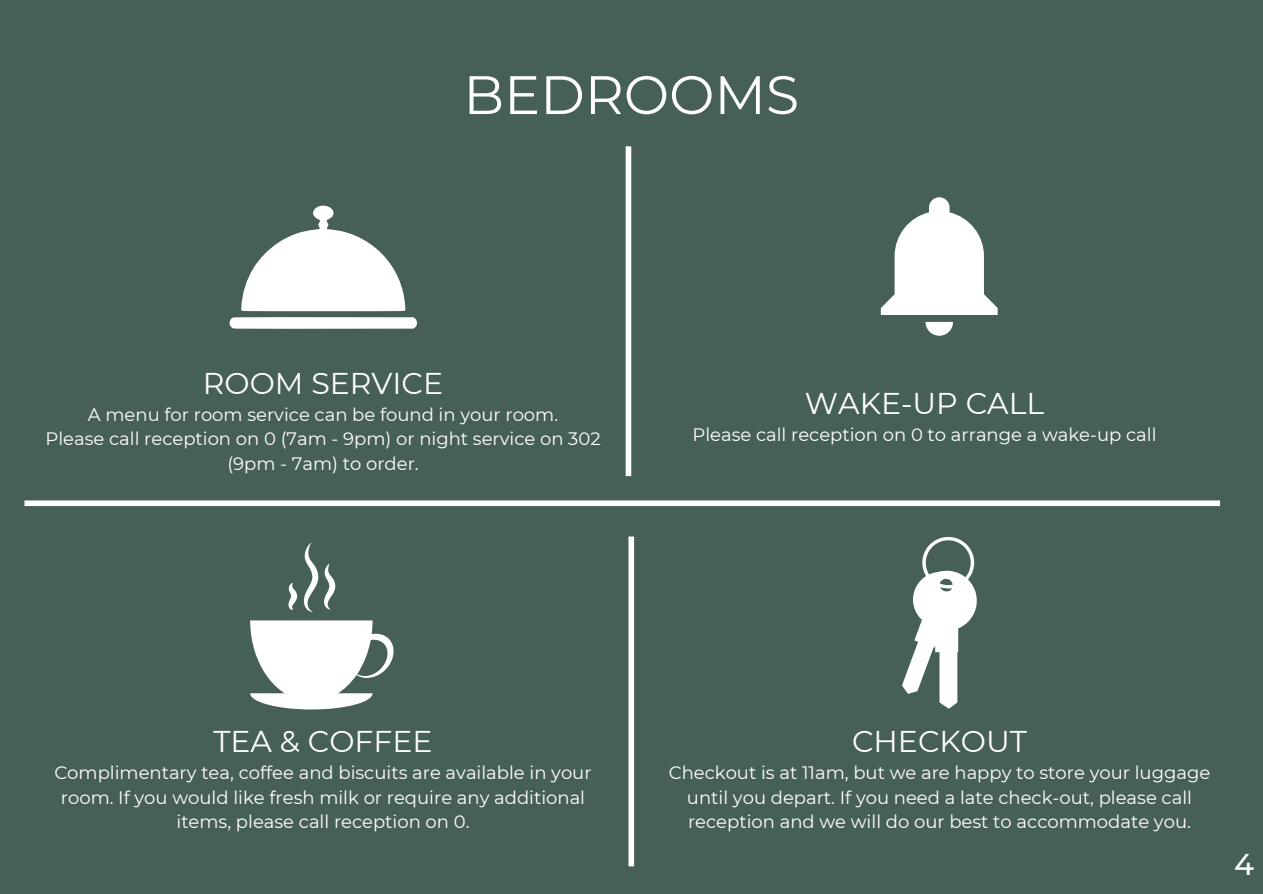
<style>
.page{position:relative;width:1263px;height:894px;background:#fff}
.page>*{position:absolute;margin:0;border:0;box-sizing:border-box;transform-origin:0 0}
.t1{font:54px "Montserrat";color:#fff}
.t2{font:30px "Montserrat";color:#fff}
.t3{font:500 30px "Montserrat";color:#fff}
.t4{font:18px/24.8px "Montserrat";color:#fff;text-align:center}
</style>
<div class="page">
<div style="left:0;top:0;width:1263px;height:893px;background:#466057"></div>
<svg style="left:241px;top:205px;width:164px;height:106px"></svg>
<svg style="left:229px;top:317px;width:188px;height:12px;background:#f4f5f5"></svg>
<svg style="left:881px;top:197px;width:117px;height:138px"></svg>
<svg style="left:250px;top:620px;width:144px;height:89px"></svg>
<svg style="left:304px;top:543px;width:14px;height:70px"></svg>
<svg style="left:324px;top:563px;width:11px;height:47px"></svg>
<svg style="left:288px;top:583px;width:9px;height:27px"></svg>
<svg style="left:902px;top:537px;width:75px;height:171px"></svg>
<div style="left:24px;top:500px;width:1196px;height:6px;background:#fff"></div>
<div style="left:628px;top:536px;width:6px;height:330px;background:#fff"></div>
<div style="left:626px;top:146px;width:5px;height:330px;background:#fff"></div>
<p class="t1" style="left:463px;top:62px;width:337px">BEDROOMS</p>
<p class="t2" style="left:203px;top:364px;width:242px">ROOM SERVICE</p>
<p class="t4" style="left:88px;top:401px;width:472px">A menu for room service can be found in your room.</p>
<p class="t4" style="left:45px;top:426px;width:557px">Please call reception on 0 (7am - 9pm) or night service on 302 (9pm - 7am) to order.</p>
<p class="t2" style="left:805px;top:384px;width:241px">WAKE-UP CALL</p>
<p class="t4" style="left:692px;top:421px;width:466px">Please call reception on 0 to arrange a wake-up call</p>
<p class="t2" style="left:213px;top:722px;width:221px">TEA &amp; COFFEE</p>
<p class="t4" style="left:54px;top:759px;width:539px">Complimentary tea, coffee and biscuits are available in your room. If you would like fresh milk or require any additional items, please call reception on 0.</p>
<p class="t2" style="left:852px;top:722px;width:176px">CHECKOUT</p>
<p class="t4" style="left:669px;top:759px;width:543px">Checkout is at 11am, but we are happy to store your luggage until you depart. If you need a late check-out, please call reception and we will do our best to accommodate you.</p>
<p class="t3" style="left:1234px;top:845px;width:22px">4</p>
</div>
